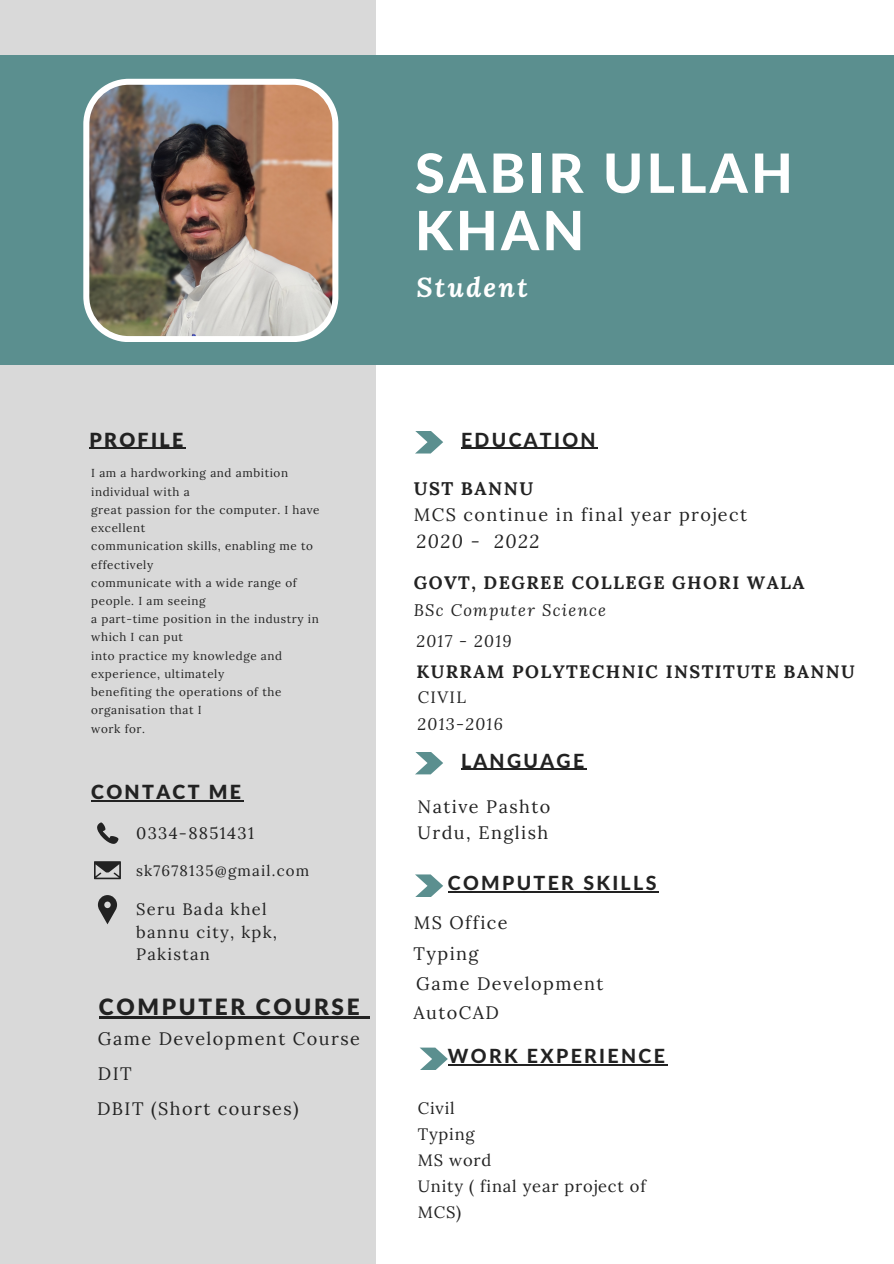
<style>
.page{position:relative;width:894px;height:1264px;background:#fff}
.page>*{position:absolute;margin:0;border:0;box-sizing:border-box;transform-origin:0 0}
.t1{font:800 54.15px/57.3px "Lato Latin";letter-spacing:.06em;color:#fff}
.t2{font:italic 700 27.15px "Lora";letter-spacing:.08em;color:#fff}
.t3{font:900 22.5px "Lato Latin";letter-spacing:.12em;color:#222}
.t4{font:800 19.5px "Lato Latin";letter-spacing:.12em;color:#222}
.t5{font:900 19.5px "Lato Latin";letter-spacing:.12em;color:#222}
.t6{font:italic 18.75px "Lora";letter-spacing:.08em;color:#222}
.t7{font:700 18.3px "Lora";letter-spacing:.08em;color:#222}
.t8{font:18px "Lora";letter-spacing:.08em;color:#222}
.t9{font:700 18px "Lora";letter-spacing:.08em;color:#222}
.t10{font:16.5px/22.5px "Lora";letter-spacing:.08em;color:#222}
.t11{font:italic 16.5px "Lora";letter-spacing:.08em;color:#222}
.t12{font:16.5px/26px "Lora";letter-spacing:.05em;color:#222}
.t13{font:15px "Lora";letter-spacing:.08em;color:#222}
.t14{font:11.7px/18.1px "Lora";letter-spacing:.05em;color:#222}
</style>
<div class="page">
<div style="left:0;top:0;width:375px;height:1263px;background:#d9d9d9"></div>
<div style="left:0;top:55px;width:893px;height:310px;background:#5b8f8f"></div>
<svg style="left:97px;top:822px;width:21px;height:21px"></svg>
<svg style="left:94px;top:861px;width:27px;height:18px"></svg>
<svg style="left:98px;top:895px;width:19px;height:29px"></svg>
<svg style="left:415px;top:431px;width:28px;height:22px"></svg>
<svg style="left:415px;top:752px;width:28px;height:22px"></svg>
<svg style="left:415px;top:874px;width:28px;height:23px"></svg>
<svg style="left:419px;top:1047px;width:28px;height:23px"></svg>
<img style="left:83px;top:79px;width:255px;height:263px">
<hr style="left:89px;top:448px;width:96px;height:1px;background:#222">
<hr style="left:91px;top:800px;width:152px;height:1px;background:#222">
<hr style="left:447px;top:1064px;width:220px;height:1px;background:#222">
<hr style="left:461px;top:448px;width:136px;height:1px;background:#222">
<hr style="left:461px;top:768px;width:125px;height:2px;background:#222">
<hr style="left:447px;top:891px;width:211px;height:1px;background:#222">
<hr style="left:99px;top:1016px;width:263px;height:2px;background:#222">
<svg style="left:362px;top:1016px;width:8px;height:2px"></svg>
<p class="t5" style="left:89px;top:431px;width:95px">PROFILE</p>
<p class="t14" style="left:91px;top:464px;width:198px">I am a hardworking and ambition individual with a</p>
<p class="t14" style="left:91px;top:500px;width:230px">great passion for the computer. I have excellent</p>
<p class="t14" style="left:91px;top:537px;width:223px">communication skills, enabling me to effectively</p>
<p class="t14" style="left:91px;top:573px;width:207px">communicate with a wide range of people. I am seeing</p>
<p class="t14" style="left:91px;top:610px;width:229px">a part-time position in the industry in which I can put</p>
<p class="t14" style="left:91px;top:646px;width:192px">into practice my knowledge and experience, ultimately</p>
<p class="t14" style="left:91px;top:682px;width:192px">benefiting the operations of the organisation that I</p>
<p class="t14" style="left:91px;top:719px;width:55px">work for.</p>
<p class="t5" style="left:91px;top:783px;width:151px">CONTACT ME</p>
<p class="t10" style="left:136px;top:822px;width:119px">0334-8851431</p>
<p class="t13" style="left:136px;top:861px;width:175px">sk7678135@gmail.com</p>
<p class="t10" style="left:136px;top:898px;width:142px">Seru Bada khel bannu city, kpk,<br>Pakistan</p>
<p class="t3" style="left:99px;top:997px;width:262px">COMPUTER COURSE</p>
<p class="t8" style="left:98px;top:1026px;width:263px">Game Development Course</p>
<p class="t8" style="left:98px;top:1062px;width:35px">DIT</p>
<p class="t8" style="left:97px;top:1096px;width:203px">DBIT (Short courses)</p>
<p class="t1" style="left:415px;top:148px;width:379px">SABIR ULLAH<br>KHAN</p>
<p class="t2" style="left:416px;top:268px;width:113px">Student</p>
<p class="t4" style="left:461px;top:431px;width:136px">EDUCATION</p>
<p class="t7" style="left:413px;top:477px;width:121px">UST BANNU</p>
<p class="t8" style="left:413px;top:503px;width:335px">MCS continue in final year project</p>
<p class="t6" style="left:416px;top:529px;width:124px">2020 - 2022</p>
<p class="t9" style="left:413px;top:570px;width:392px">GOVT, DEGREE COLLEGE GHORI WALA</p>
<p class="t11" style="left:413px;top:599px;width:194px">BSc Computer Science</p>
<p class="t11" style="left:416px;top:630px;width:97px">2017 - 2019</p>
<p class="t9" style="left:416px;top:660px;width:440px">KURRAM POLYTECHNIC INSTITUTE BANNU</p>
<p class="t10" style="left:417px;top:685px;width:50px">CIVIL</p>
<p class="t11" style="left:417px;top:713px;width:87px">2013-2016</p>
<p class="t4" style="left:461px;top:752px;width:125px">LANGUAGE</p>
<p class="t8" style="left:417px;top:794px;width:134px">Native Pashto</p>
<p class="t8" style="left:417px;top:821px;width:132px">Urdu, English</p>
<p class="t4" style="left:447px;top:874px;width:210px">COMPUTER SKILLS</p>
<p class="t8" style="left:413px;top:911px;width:95px">MS Office</p>
<p class="t8" style="left:413px;top:941px;width:66px">Typing</p>
<p class="t8" style="left:416px;top:972px;width:189px">Game Development</p>
<p class="t8" style="left:413px;top:1001px;width:87px">AutoCAD</p>
<p class="t4" style="left:447px;top:1047px;width:218px">WORK EXPERIENCE</p>
<p class="t10" style="left:417px;top:1097px;width:38px">Civil</p>
<p class="t10" style="left:417px;top:1122px;width:59px">Typing</p>
<p class="t10" style="left:417px;top:1148px;width:75px">MS word</p>
<p class="t12" style="left:417px;top:1172px;width:230px">Unity ( final year project of<br>MCS)</p>
</div>
